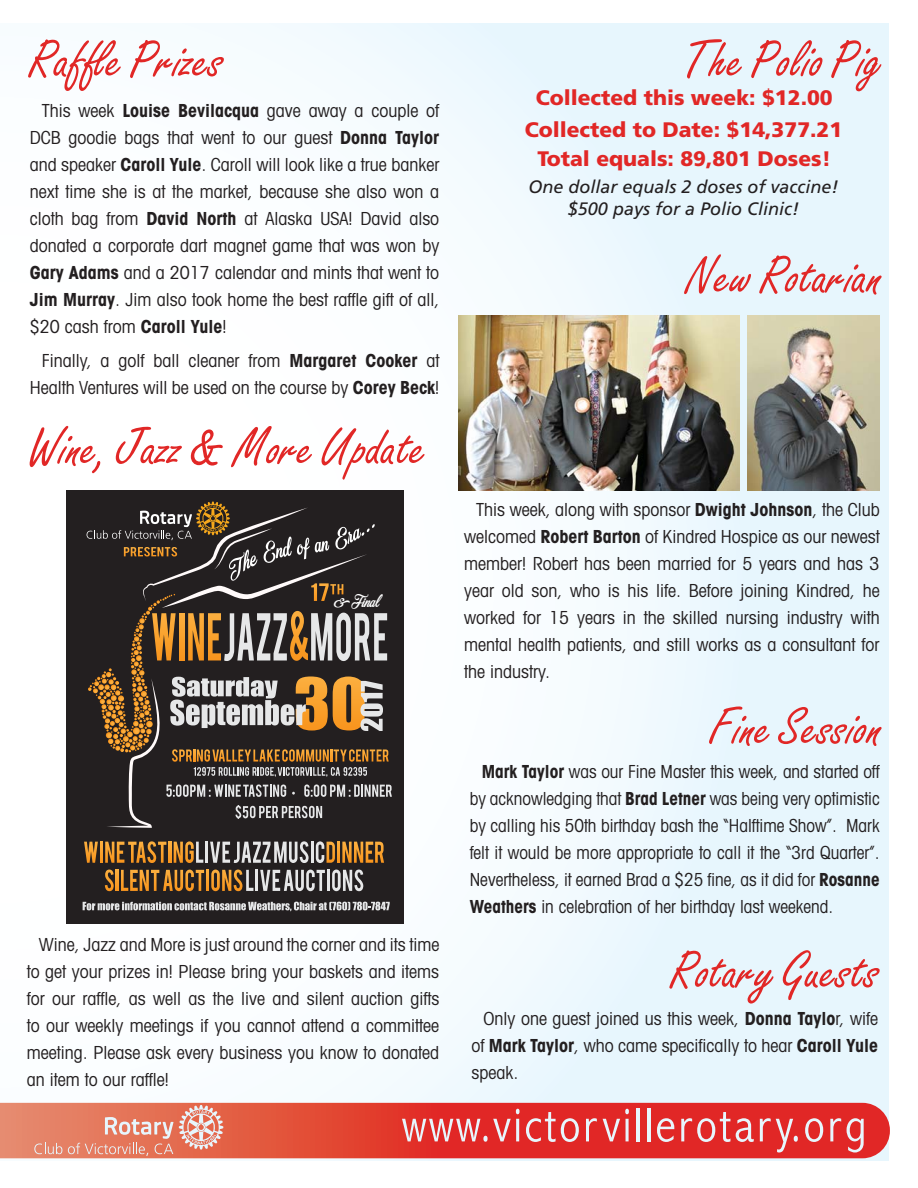
<style>
.page{position:relative;width:918px;height:1188px;background:#fff}
.page>*{position:absolute;margin:0;border:0;box-sizing:border-box;transform-origin:0 0}
.t1{font:54px "Freestyle Script";color:#e12726}
.t2{font:300 condensed 48.75px "Abadi";letter-spacing:.05em;color:#e7f6fd}
.t3{font:900 21px/32.2px "Frutiger";color:#e12726;text-align:center}
.t4{font:18.6px "Mochary PERSONALUSEONLY";color:#fff}
.t5{font:condensed 18px/27px "Avant Garde";color:#231f20;text-align:justify}
.t6{font:condensed 18px/27px "Avant Garde";color:#231f20;text-align:justify;scale:.96 1}
.t7{font:italic 18px/22.5px "Frutiger";color:#231f20;text-align:center}
.s1{font-weight:700}
</style>
<div class="page">
<div style="left:0;top:24px;width:889px;height:1136px;background:linear-gradient(to right,#fff,#e5f5fc)"></div>
<svg style="left:0;top:1103px;width:890px;height:55px;background:#e13a32"></svg>
<svg style="left:34px;top:1143px;width:28px;height:11px"></svg>
<svg style="left:68px;top:1105px;width:155px;height:51px;background:#e48b75"></svg>
<img style="left:458px;top:316px;width:281px;height:174px">
<img style="left:748px;top:316px;width:132px;height:174px">
<div style="left:66px;top:490px;width:337px;height:434px;background:#231f20"></div>
<svg style="left:84px;top:842px;width:14px;height:21px"></svg>
<svg style="left:100px;top:842px;width:3px;height:21px"></svg>
<svg style="left:105px;top:841px;width:61px;height:22px"></svg>
<svg style="left:169px;top:842px;width:2px;height:21px"></svg>
<svg style="left:174px;top:841px;width:29px;height:22px"></svg>
<hr style="left:205px;top:842px;width:3px;height:21px;background:#e6e7e8">
<svg style="left:210px;top:841px;width:99px;height:22px"></svg>
<hr style="left:311px;top:842px;width:2px;height:21px;background:#e6e7e8">
<svg style="left:316px;top:841px;width:19px;height:22px"></svg>
<svg style="left:337px;top:842px;width:3px;height:21px"></svg>
<svg style="left:342px;top:842px;width:42px;height:21px"></svg>
<svg style="left:105px;top:870px;width:9px;height:21px"></svg>
<svg style="left:116px;top:870px;width:3px;height:21px"></svg>
<svg style="left:121px;top:870px;width:83px;height:21px"></svg>
<svg style="left:206px;top:870px;width:3px;height:21px"></svg>
<svg style="left:211px;top:870px;width:42px;height:21px"></svg>
<hr style="left:255px;top:870px;width:3px;height:21px;background:#e6e7e8">
<svg style="left:260px;top:870px;width:65px;height:21px"></svg>
<hr style="left:327px;top:870px;width:3px;height:21px;background:#e6e7e8">
<svg style="left:332px;top:870px;width:31px;height:21px"></svg>
<svg style="left:83px;top:902px;width:307px;height:9px"></svg>
<svg style="left:87px;top:502px;width:305px;height:326px"></svg>
<h1 class="t1" style="left:28px;top:42px;width:195px">Raffle Prizes</h1>
<p class="t5" style="left:30px;top:99px;width:411px;text-indent:12px">This week <span class="s1">Louise Bevilacqua</span> gave away a couple of DCB goodie bags that went to our guest <span class="s1">Donna Taylor </span>and speaker <span class="s1">Caroll Yule</span>. Caroll will look like a true banker next time she is at the market, because she also won a cloth bag from <span class="s1">David North</span> at Alaska USA! David also donated a corporate dart magnet game that was won by <span class="s1">Gary Adams</span> and a 2017 calendar and mints that went to <span class="s1">Jim Murray</span>. Jim also took home the best raffle gift of all, $20 cash from <span class="s1">Caroll Yule</span>!</p>
<p class="t5" style="left:30px;top:349px;width:411px;text-align:right">Finally, a golf ball cleaner from <span class="s1">Margaret Cooker</span> at<br>Health Ventures will be used on the course by <span class="s1">Corey Beck</span>!</p>
<h1 class="t1" style="left:28px;top:430px;width:398px">Wine, Jazz &amp; More Update</h1>
<p class="t4" style="left:334px;top:593px;width:47px">&amp; Final</p>
<p class="t5" style="left:27px;top:933px;width:414px;text-indent:12px">Wine, Jazz and More is just around the corner and its time to get your prizes in! Please bring your baskets and items for our raffle, as well as the live and silent auction gifts to our weekly meetings if you cannot attend a committee meeting. Please ask every business you know to donated an item to our raffle!</p>
<h1 class="t1" style="left:683px;top:42px;width:199px">The Polio Pig</h1>
<p class="t3" style="left:525px;top:83px;width:319px">Collected this week: $12.00<br>Collected to Date: $14,377.21</p>
<p class="t3" style="left:537px;top:145px;width:295px">Total equals: 89,801 Doses!</p>
<p class="t7" style="left:528px;top:177px;width:312px">One dollar equals 2 doses of vaccine! $500 pays for a Polio Clinic!</p>
<h1 class="t1" style="left:685px;top:258px;width:197px">New Rotarian</h1>
<p class="t5" style="left:464px;top:497px;width:417px;text-indent:12px">This week, along with sponsor <span class="s1">Dwight Johnson</span>, the Club welcomed <span class="s1">Robert Barton</span> of Kindred Hospice as our newest member! Robert has been married for 5 years and has 3 year old son, who is his life. Before joining Kindred, he worked for 15 years in the skilled nursing industry with mental health patients, and still works as a consultant for the industry.</p>
<h1 class="t1" style="left:710px;top:709px;width:173px">Fine Session</h1>
<p class="t6" style="left:470px;top:759px;width:429px;text-indent:12px"><span class="s1">Mark Taylor</span> was our Fine Master this week, and started off by acknowledging that <span class="s1">Brad Letner</span> was being very optimistic by calling his 50th birthday bash the “Halftime Show”. Mark felt it would be more appropriate to call it the “3rd Quarter”.<br>Nevertheless, it earned Brad a $25 fine, as it did for <span class="s1">Rosanne Weathers</span> in celebration of her birthday last weekend.</p>
<h1 class="t1" style="left:670px;top:953px;width:210px">Rotary Guests</h1>
<p class="t5" style="left:471px;top:1006px;width:408px;text-indent:12px">Only one guest joined us this week, <span class="s1">Donna Taylo</span>r, wife of <span class="s1">Mark Taylor</span>, who came specifically to hear <span class="s1">Caroll Yule </span>speak.</p>
<h2 class="t2" style="left:402px;top:1099px;width:466px">www.victorvillerotary.org</h2>
</div>
